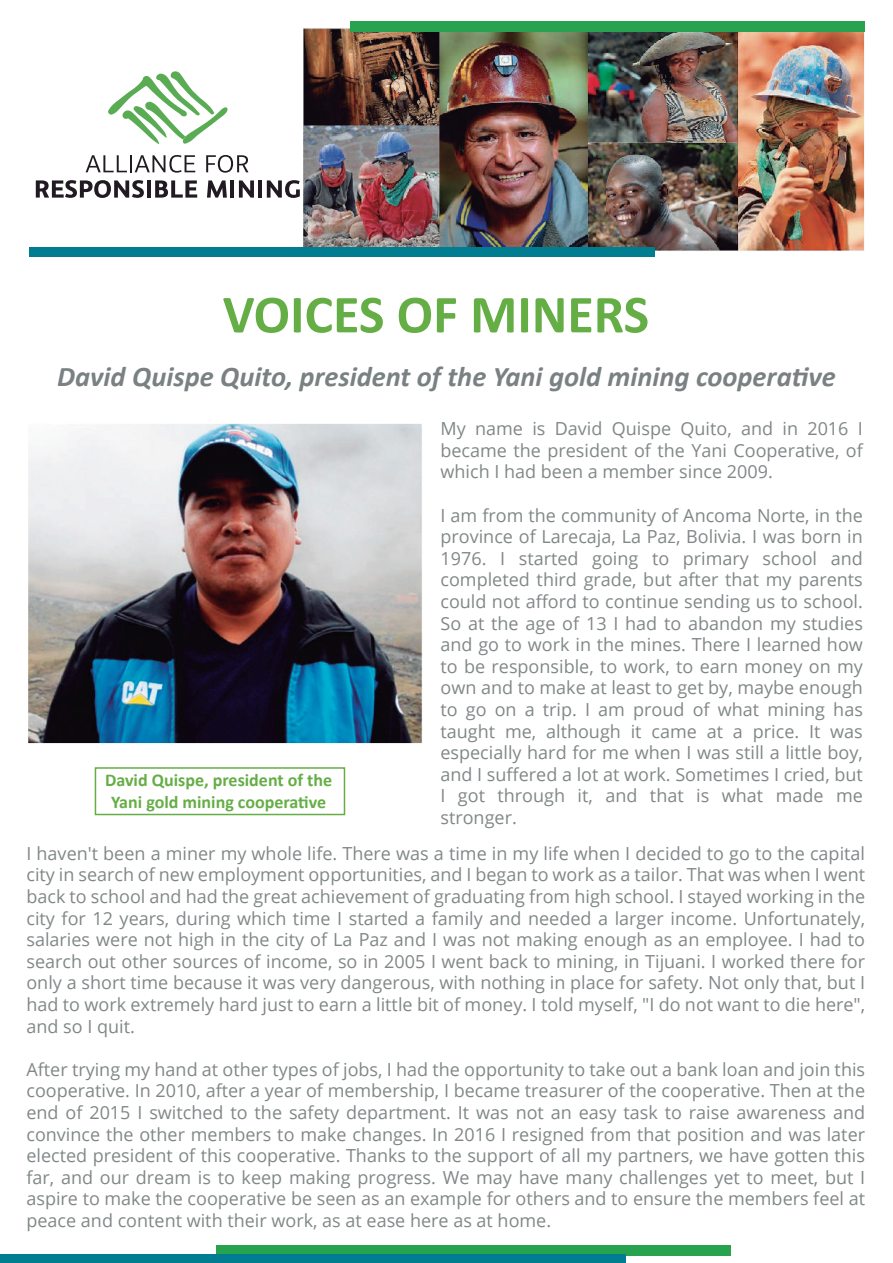
<style>
.page{position:relative;width:893px;height:1263px;background:#fff}
.page>*{position:absolute;margin:0;border:0;box-sizing:border-box;transform-origin:0 0}
.t1{font:700 54px "Calibri";color:#65ae46}
.t2{font:italic 700 28.5px "Calibri";color:#7a8183}
.t3{font:18px/21.6px "Open Sans";color:#818788;text-align:justify}
.t4{font:700 18px/21.6px "Calibri";color:#65ae46;text-align:center}
</style>
<div class="page">
<div style="left:95px;top:767px;width:250px;height:48px;border:2px solid #65ae46"></div>
<img style="left:304px;top:28px;width:561px;height:223px">
<div style="left:216px;top:1245px;width:514px;height:11px;background:#27a34f"></div>
<div style="left:0;top:1255px;width:625px;height:8px;background:#007d91"></div>
<div style="left:30px;top:247px;width:625px;height:10px;background:#007d91"></div>
<div style="left:350px;top:22px;width:514px;height:10px;background:#27a34f"></div>
<img style="left:28px;top:424px;width:394px;height:319px">
<svg style="left:108px;top:71px;width:120px;height:73px"></svg>
<svg style="left:86px;top:155px;width:109px;height:18px"></svg>
<svg style="left:206px;top:155px;width:42px;height:18px"></svg>
<svg style="left:36px;top:180px;width:108px;height:18px"></svg>
<hr style="left:147px;top:180px;width:4px;height:18px;background:#211a22">
<svg style="left:155px;top:180px;width:42px;height:18px"></svg>
<svg style="left:207px;top:180px;width:20px;height:18px"></svg>
<hr style="left:231px;top:180px;width:3px;height:18px;background:#211a22">
<svg style="left:239px;top:180px;width:15px;height:18px"></svg>
<hr style="left:258px;top:180px;width:4px;height:18px;background:#211a22">
<svg style="left:267px;top:180px;width:33px;height:18px"></svg>
<h1 class="t1" style="left:223px;top:276px;width:428px">VOICES OF MINERS</h1>
<h2 class="t2" style="left:57px;top:356px;width:780px">David Quispe Quito, president of the Yani gold mining cooperative</h2>
<p class="t3" style="left:440px;top:417px;width:424px">My name is David Quispe Quito, and in 2016 I became the president of the Yani Cooperative, of which I had been a member since 2009.</p>
<p class="t3" style="left:440px;top:504px;width:424px">I am from the community of Ancoma Norte, in the province of Larecaja, La Paz, Bolivia. I was born in 1976. I started going to primary school and completed third grade, but after that my parents could not afford to continue sending us to school.<br>So at the age of 13 I had to abandon my studies and go to work in the mines. There I learned how to be responsible, to work, to earn money on my own and to make at least to get by, maybe enough to go on a trip. I am proud of what mining has taught me, although it came at a price. It was especially hard for me when I was still a little boy, and I suffered a lot at work. Sometimes I cried, but I got through it, and that is what made me stronger.</p>
<p class="t4" style="left:105px;top:769px;width:229px">David Quispe, president of the<br>Yani gold mining cooperative</p>
<p class="t3" style="left:26px;top:842px;width:840px">I haven't been a miner my whole life. There was a time in my life when I decided to go to the capital city in search of new employment opportunities, and I began to work as a tailor. That was when I went back to school and had the great achievement of graduating from high school. I stayed working in the city for 12 years, during which time I started a family and needed a larger income. Unfortunately, salaries were not high in the city of La Paz and I was not making enough as an employee. I had to search out other sources of income, so in 2005 I went back to mining, in Tijuani. I worked there for only a short time because it was very dangerous, with nothing in place for safety. Not only that, but I had to work extremely hard just to earn a little bit of money. I told myself, "I do not want to die here", and so I quit.</p>
<p class="t3" style="left:26px;top:1058px;width:840px">After trying my hand at other types of jobs, I had the opportunity to take out a bank loan and join this cooperative. In 2010, after a year of membership, I became treasurer of the cooperative. Then at the end of 2015 I switched to the safety department. It was not an easy task to raise awareness and convince the other members to make changes. In 2016 I resigned from that position and was later elected president of this cooperative. Thanks to the support of all my partners, we have gotten this far, and our dream is to keep making progress. We may have many challenges yet to meet, but I aspire to make the cooperative be seen as an example for others and to ensure the members feel at peace and content with their work, as at ease here as at home.</p>
</div>
